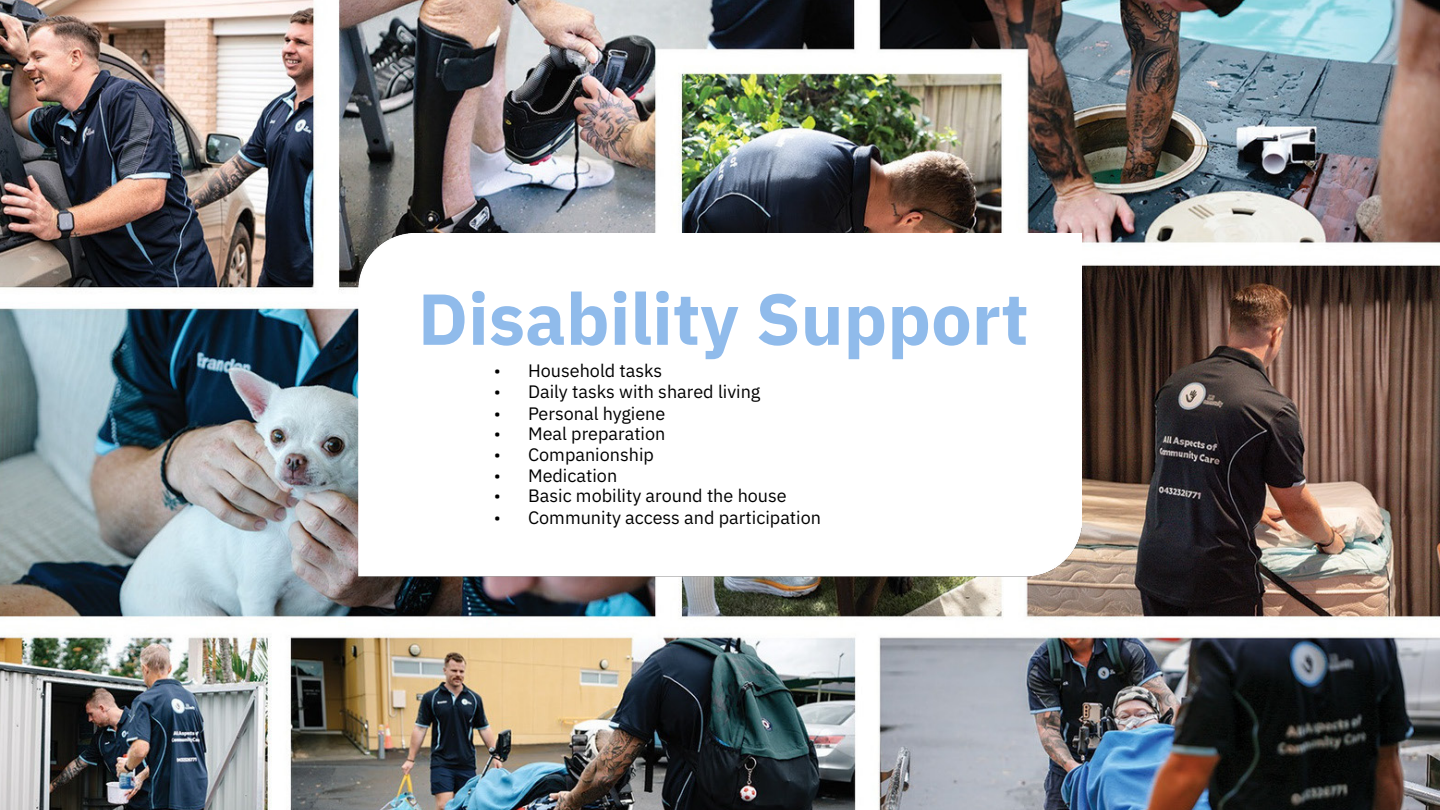
<style>
.page{position:relative;width:1440px;height:810px;background:#fff}
.page>*{position:absolute;margin:0;border:0;box-sizing:border-box;transform-origin:0 0}
.t1{font:700 72px "IBM Plex Sans";color:#90bbeb}
.t2{font:18px/20.7px "IBM Plex Sans";color:#000}
.t3{font:18px/20.7px "IBM Plex Sans Cond";color:#000;text-align:justify}
.s1{font-family:"IBM Plex Sans Cond"}
</style>
<div class="page">
<img style="left:0;top:0;width:1440px;height:810px">
<img style="left:359px;top:233px;width:722px;height:343px">
<h1 class="t1" style="left:418px;top:262px;width:612px">Disability Support</h1>
<p class="t2" style="left:494px;top:359px;width:170px"><span class="s1">•</span> Household tasks</p>
<p class="t3" style="left:494px;top:380px;width:8px">• • • • • •</p>
<p class="t3" style="left:494px;top:506px;width:8px">•</p>
<p class="t2" style="left:528px;top:380px;width:260px">Daily tasks with shared living<br>Personal hygiene<br>Meal preparation<br>Companionship<br>Medication<br>Basic mobility around the house</p>
<p class="t2" style="left:528px;top:506px;width:295px">Community access and participation</p>
</div>
